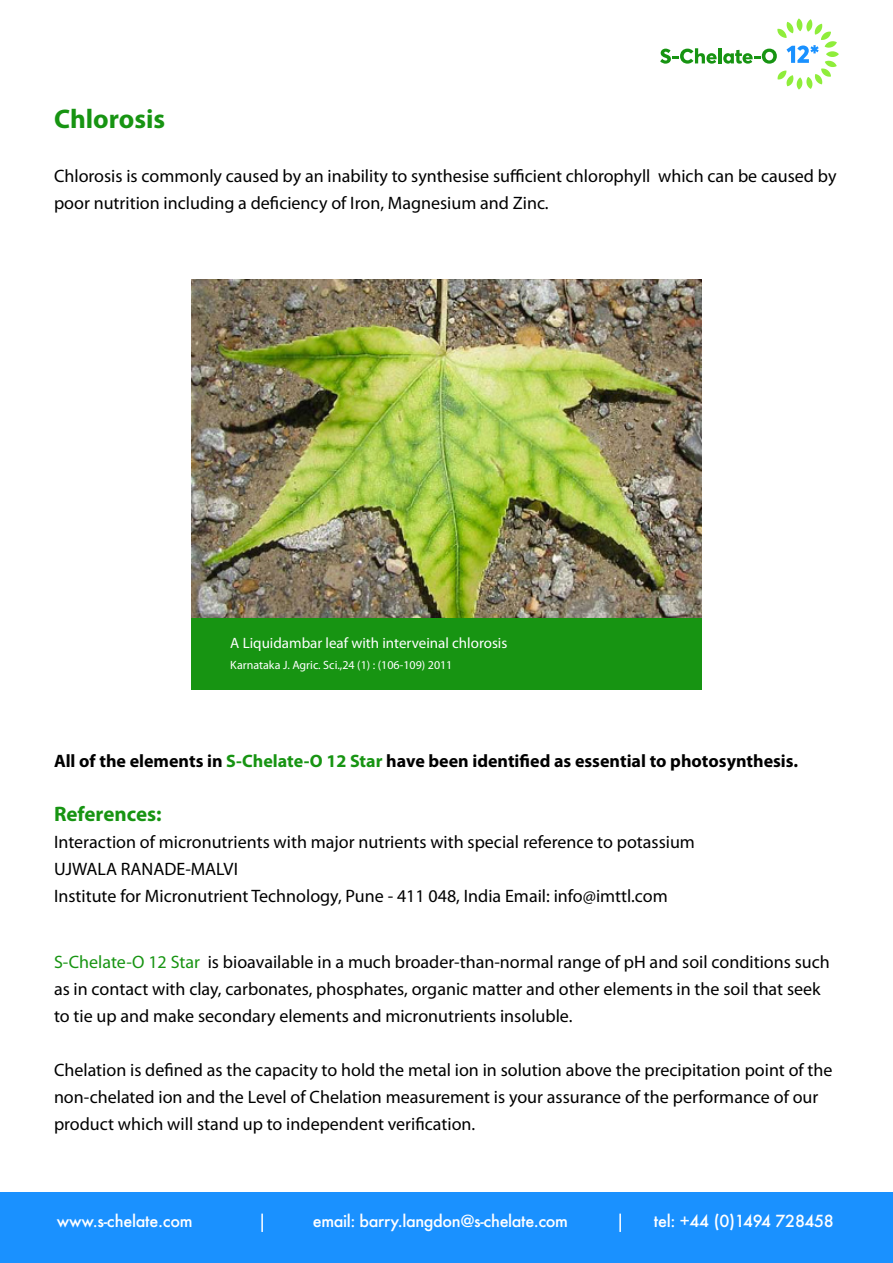
<style>
.page{position:relative;width:893px;height:1263px;background:#fff}
.page>*{position:absolute;margin:0;border:0;box-sizing:border-box;transform-origin:0 0}
.t1{font:700 27px "Myriad Pro";color:#179412}
.t2{font:700 21px "Myriad Pro";color:#179412}
.t3{font:18px/27px "Myriad Pro";color:#000}
.t4{font:700 18px "Myriad Pro";color:#000}
.t5{font:500 16.2px "Futura";letter-spacing:-.02em;color:#fff}
.t6{font:15px "Myriad Pro";color:#fff}
.t7{font:12px "Myriad Pro";color:#fff}
.s1{color:#179412}
</style>
<div class="page">
<div style="left:0;top:1192px;width:893px;height:71px;background:#1a91ff"></div>
<svg style="left:660px;top:48px;width:57px;height:16px"></svg>
<hr style="left:718px;top:48px;width:3px;height:15px;background:#179412">
<svg style="left:723px;top:18px;width:116px;height:72px"></svg>
<svg style="left:261px;top:1213px;width:2px;height:19px"></svg>
<svg style="left:619px;top:1213px;width:2px;height:19px"></svg>
<img style="left:191px;top:280px;width:511px;height:338px">
<div style="left:191px;top:618px;width:511px;height:71px;background:#179412"></div>
<h1 class="t1" style="left:54px;top:103px;width:113px">Chlorosis</h1>
<p class="t3" style="left:54px;top:162px;width:784px">Chlorosis is commonly caused by an inability to synthesise sufficient chlorophyll which can be caused by poor nutrition including a deficiency of Iron, Magnesium and Zinc.</p>
<p class="t6" style="left:230px;top:635px;width:279px">A Liquidambar leaf with interveinal chlorosis</p>
<p class="t7" style="left:230px;top:658px;width:224px">Karnataka J. Agric. Sci.,24 (1) : (106-109) 2011</p>
<p class="t4" style="left:54px;top:750px;width:746px">All of the elements in <span class="s1">S-Chelate-O 12 Star</span> have been identified as essential to photosynthesis.</p>
<p class="t2" style="left:54px;top:802px;width:109px">References:</p>
<p class="t3" style="left:54px;top:828px;width:642px">Interaction of micronutrients with major nutrients with special reference to potassium<br>UJWALA RANADE-MALVI<br>Institute for Micronutrient Technology, Pune - 411 048, India Email: info@imttl.com</p>
<p class="t3" style="left:54px;top:949px;width:777px"><span class="s1">S-Chelate-O 12 Star</span> is bioavailable in a much broader-than-normal range of pH and soil conditions such as in contact with clay, carbonates, phosphates, organic matter and other elements in the soil that seek to tie up and make secondary elements and micronutrients insoluble.</p>
<p class="t3" style="left:54px;top:1057px;width:780px">Chelation is defined as the capacity to hold the metal ion in solution above the precipitation point of the non-chelated ion and the Level of Chelation measurement is your assurance of the performance of our product which will stand up to independent verification.</p>
<p class="t5" style="left:57px;top:1210px;width:137px">www.s-chelate.com</p>
<p class="t5" style="left:313px;top:1210px;width:257px">email: barry.langdon@s-chelate.com</p>
<p class="t5" style="left:654px;top:1210px;width:182px">tel: +44 (0)1494 728458</p>
</div>
